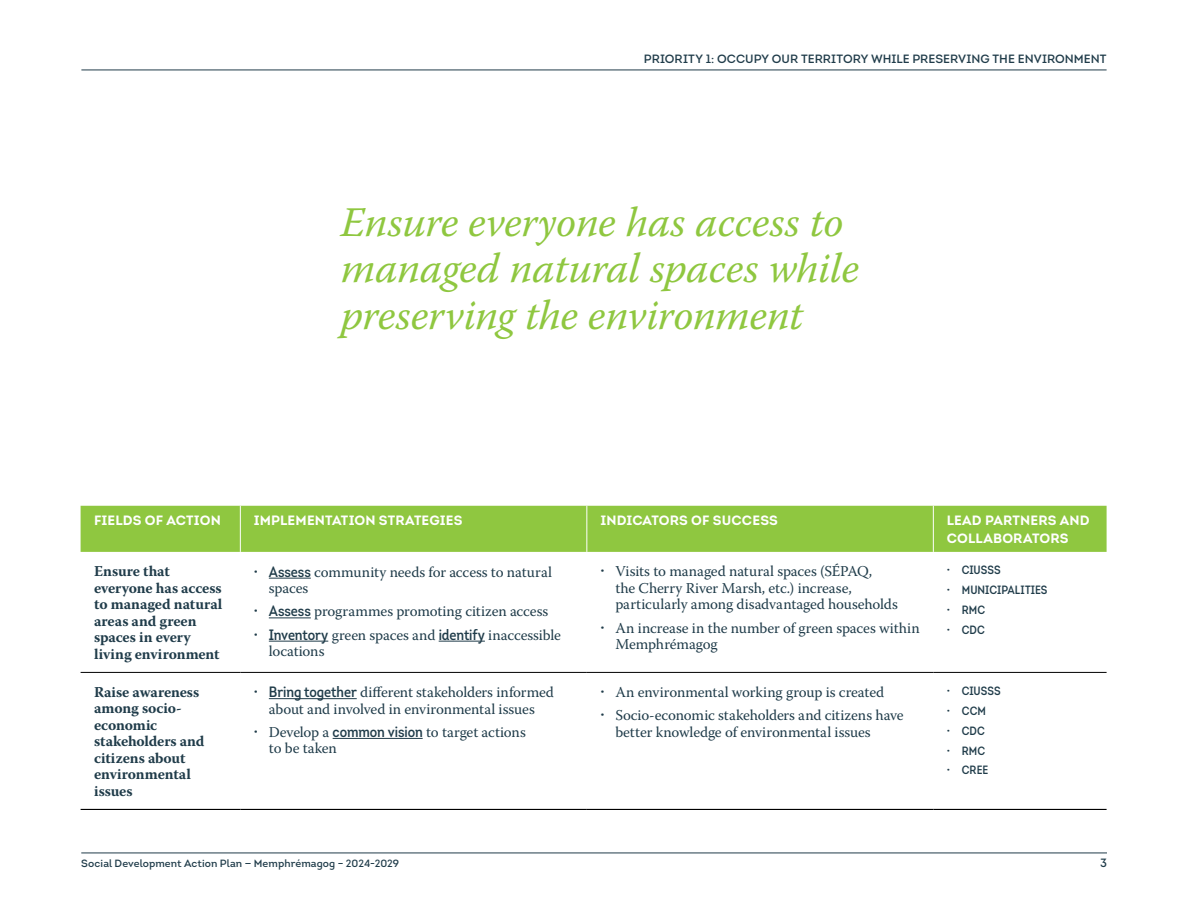
<style>
.page{position:relative;width:1188px;height:918px;background:#fff}
.page>*{position:absolute;margin:0;border:0;box-sizing:border-box;transform-origin:0 0}
.Citation{font:italic 42px/46.5px "Warnock Pro";letter-spacing:-.01em;color:#8fc740}
.t1{font:15px/16.5px "Warnock Pro";letter-spacing:-.005em;color:#203c4a}
.P_UL_-_Niv_2{font:700 15px/16.5px "Warnock Pro";letter-spacing:-.005em;color:#203c4a}
.t2{font:700 13.5px/18px "Intro";letter-spacing:.01em;color:#fff}
.t3{font:600 12px "Intro";letter-spacing:.005em;color:#203c4a}
.t4{font:12px "Intro Cond Semi Bold Caps";letter-spacing:.005em;color:#203c4a}
.t5{font:600 10.5px "Intro";letter-spacing:.005em;color:#203c4a}
.s1{font-family:"Intro";font-weight:700}
.s2{font-family:"Intro Cond";font-weight:600}
</style>
<div class="page">
<hr style="left:81px;top:70px;width:1026px;height:1px;background:#203c4a">
<hr style="left:81px;top:853px;width:1026px;height:1px;background:#203c4a">
<div style="left:81px;top:506px;width:1026px;height:46px;background:#8fc740"></div>
<hr style="left:240px;top:506px;width:1px;height:46px;background:#fff">
<hr style="left:586px;top:506px;width:1px;height:46px;background:#fff">
<hr style="left:933px;top:506px;width:1px;height:46px;background:#fff">
<hr style="left:81px;top:672px;width:159px;height:1px;background:#000">
<hr style="left:240px;top:672px;width:347px;height:1px;background:#000">
<hr style="left:587px;top:672px;width:346px;height:1px;background:#000">
<hr style="left:933px;top:672px;width:174px;height:1px;background:#000">
<hr style="left:81px;top:809px;width:159px;height:1px;background:#000">
<hr style="left:240px;top:809px;width:347px;height:1px;background:#000">
<hr style="left:587px;top:809px;width:346px;height:1px;background:#000">
<hr style="left:933px;top:809px;width:174px;height:1px;background:#000">
<hr style="left:269px;top:578px;width:42px;height:1px;background:#203c4a">
<hr style="left:269px;top:618px;width:42px;height:1px;background:#203c4a">
<hr style="left:269px;top:641px;width:59px;height:1px;background:#203c4a">
<hr style="left:439px;top:641px;width:46px;height:1px;background:#203c4a">
<hr style="left:269px;top:698px;width:88px;height:1px;background:#203c4a">
<hr style="left:333px;top:738px;width:90px;height:1px;background:#203c4a">
<p class="t3" style="left:644px;top:51px;width:464px">PRIORITY 1: OCCUPY OUR TERRITORY WHILE PRESERVING THE ENVIRONMENT</p>
<p class="Citation" style="left:341px;top:198px;width:520px">Ensure everyone has access to managed natural spaces while preserving the environment</p>
<h2 class="t2" style="left:94px;top:511px;width:128px">FIELDS OF ACTION</h2>
<h2 class="t2" style="left:254px;top:511px;width:210px">IMPLEMENTATION STRATEGIES</h2>
<h2 class="t2" style="left:600px;top:511px;width:179px">INDICATORS OF SUCCESS</h2>
<h2 class="t2" style="left:947px;top:511px;width:144px">LEAD PARTNERS AND<br>COLLABORATORS</h2>
<p class="P_UL_-_Niv_2" style="left:94px;top:563px;width:130px">Ensure that everyone has access to managed natural areas and green spaces in every living environment</p>
<p class="t1" style="left:269px;top:563px;width:285px;text-indent:-15px"><span class="s1">·</span> <span class="s2">Assess</span> community needs for access to natural spaces</p>
<p class="t1" style="left:615px;top:563px;width:284px;text-indent:-15px"><span class="s1">·</span> Visits to managed natural spaces (SÉPAQ,<br>the Cherry River Marsh, etc.) increase, particularly among disadvantaged households</p>
<p class="t1" style="left:615px;top:619px;width:306px;text-indent:-15px"><span class="s1">·</span> An increase in the number of green spaces within<br>Memphrémagog</p>
<p class="t4" style="left:947px;top:563px;width:56px"><span class="s1">·</span> CIUSSS</p>
<p class="t4" style="left:947px;top:583px;width:102px"><span class="s1">·</span> MUNICIPALITIES</p>
<p class="t4" style="left:947px;top:602px;width:40px"><span class="s1">·</span> RMC</p>
<p class="t4" style="left:947px;top:622px;width:40px"><span class="s1">·</span> CDC</p>
<p class="t1" style="left:254px;top:603px;width:296px"><span class="s1">·</span> <span class="s2">Assess</span> programmes promoting citizen access</p>
<p class="t1" style="left:269px;top:626px;width:294px;text-indent:-15px"><span class="s1">·</span> <span class="s2">Inventory</span> green spaces and <span class="s2">identify</span> inaccessible locations</p>
<p class="P_UL_-_Niv_2" style="left:94px;top:684px;width:112px">Raise awareness among socio&shy;economic stakeholders and citizens about environmental issues</p>
<p class="t1" style="left:254px;top:684px;width:302px;text-align:center"><span class="s1">·</span> <span class="s2">Bring together</span> different stakeholders informed about and involved in environmental issues</p>
<p class="t1" style="left:269px;top:723px;width:259px;text-indent:-15px"><span class="s1">·</span> Develop a <span class="s2">common vision</span> to target actions to be taken</p>
<p class="t1" style="left:600px;top:684px;width:285px"><span class="s1">·</span> An environmental working group is created</p>
<p class="t1" style="left:615px;top:707px;width:290px;text-indent:-15px"><span class="s1">·</span> Socio-economic stakeholders and citizens have better knowledge of environmental issues</p>
<p class="t4" style="left:947px;top:683px;width:56px"><span class="s1">·</span> CIUSSS</p>
<p class="t4" style="left:947px;top:703px;width:41px"><span class="s1">·</span> CCM</p>
<p class="t4" style="left:947px;top:723px;width:40px"><span class="s1">·</span> CDC</p>
<p class="t4" style="left:947px;top:743px;width:40px"><span class="s1">·</span> RMC</p>
<p class="t4" style="left:947px;top:763px;width:43px"><span class="s1">·</span> CREE</p>
<p class="t5" style="left:81px;top:856px;width:319px">SOCIAL DEVELOPMENT ACTION PLAN — M EMPHRÉMAGOG – 2024-2029</p>
<p class="t3" style="left:1100px;top:855px;width:8px">3</p>
</div>
